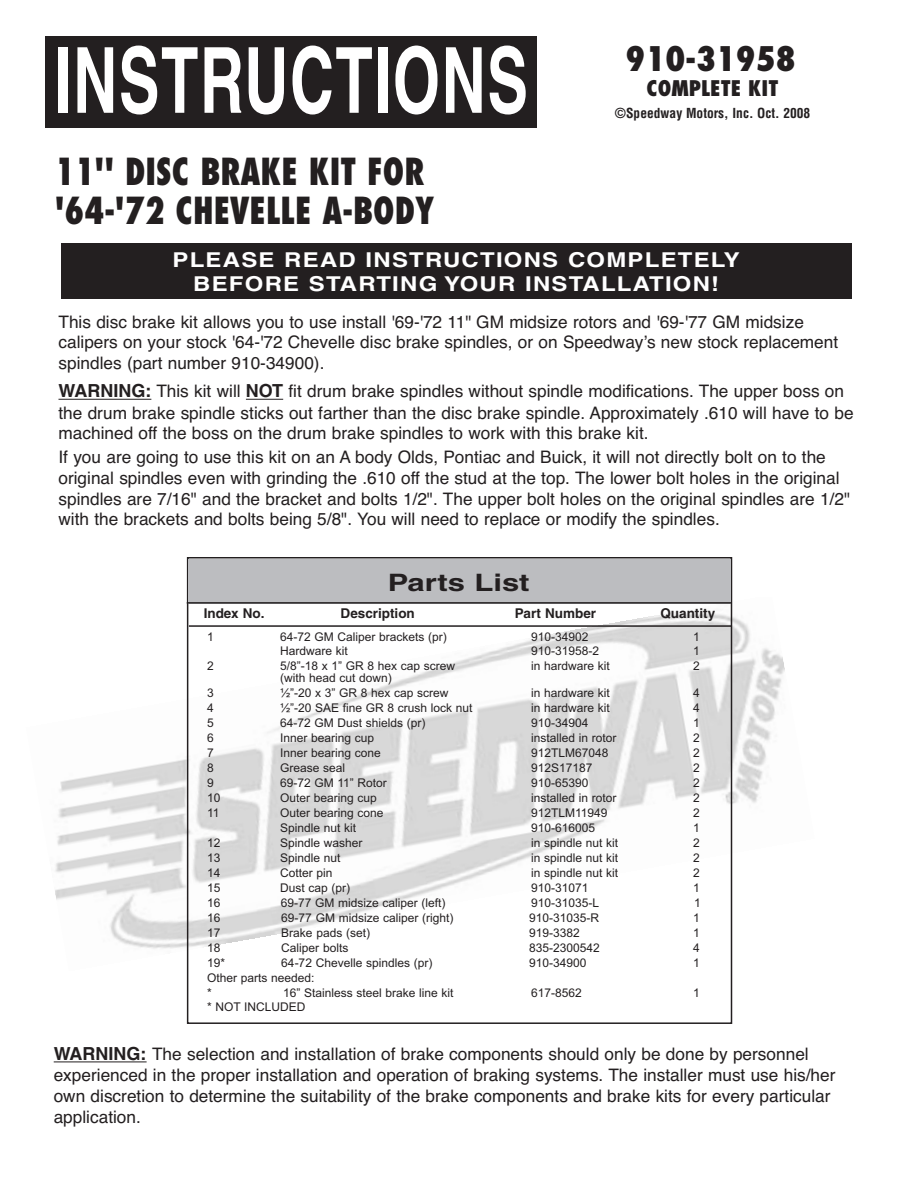
<style>
.page{position:relative;width:918px;height:1188px;background:#fff}
.page>*{position:absolute;margin:0;border:0;box-sizing:border-box;transform-origin:0 0}
.t1{font:700 91.2px "Helvetica";letter-spacing:.025em;color:#fff;scale:.67 1}
.t2{font:800 condensed 36.3px/39px "Futura";color:#231f20;scale:.91 1}
.t3{font:800 condensed 33px "Futura";color:#231f20}
.t4{font:700 24px "Helvetica";color:#231f20;scale:1.29 1}
.t5{font:800 condensed 21px "Futura";color:#231f20}
.t6{font:700 20.55px/24.3px "Helvetica";letter-spacing:.05em;color:#fff;text-align:center;scale:1.17 1}
.t7{font:17.25px/20.7px "Helvetica";color:#231f20}
.t8{font:700 13.5px "Helvetica";color:#231f20}
.t9{font:700 condensed 13.5px "Helvetica";color:#231f20}
.t10{font:12px/14.4px "Arial";color:#231f20}
.s1{font-weight:700;font-size:18px}
</style>
<div class="page">
<img style="left:55px;top:597px;width:730px;height:374px">
<div style="left:46px;top:37px;width:491px;height:91px;background:#231f20"></div>
<div style="left:61px;top:243px;width:791px;height:56px;background:#231f20"></div>
<div style="left:187px;top:557px;width:545px;height:467px;border:2px solid #231f20"></div>
<div style="left:188px;top:559px;width:542px;height:44px;background:#bcbdc0"></div>
<hr style="left:187px;top:602px;width:545px;height:2px;background:#231f20">
<hr style="left:189px;top:625px;width:543px;height:2px;background:#231f20">
<hr style="left:58px;top:399px;width:93px;height:1px;background:#231f20">
<hr style="left:246px;top:399px;width:37px;height:1px;background:#231f20">
<hr style="left:54px;top:1061px;width:93px;height:1px;background:#231f20">
<h1 class="t1" style="left:55px;top:47px;width:708px">INSTRUCTIONS</h1>
<h3 class="t3" style="left:626px;top:44px;width:172px">910-31958</h3>
<p class="t5" style="left:647px;top:79px;width:133px">COMPLETE KIT</p>
<p class="t9" style="left:615px;top:106px;width:197px">©Speedway Motors, Inc. Oct. 2008</p>
<h2 class="t2" style="left:55px;top:155px;width:419px">11'' DISC BRAKE KIT FOR '64-'72 CHEVELLE A-BODY</h2>
<p class="t6" style="left:173px;top:249px;width:486px">PLEASE READ INSTRUCTIONS COMPLETELY<br>BEFORE STARTING YOUR INSTALLATION!</p>
<p class="t7" style="left:58px;top:311px;width:781px">This disc brake kit allows you to use install '69-'72 11" GM midsize rotors and '69-'77 GM midsize calipers on your stock '64-'72 Chevelle disc brake spindles, or on Speedwayʼs new stock replacement spindles (part number 910-34900).</p>
<p class="t7" style="left:58px;top:381px;width:797px"><span class="s1">WARNING:</span> This kit will <span class="s1">NOT</span> fit drum brake spindles without spindle modifications. The upper boss on the drum brake spindle sticks out farther than the disc brake spindle. Approximately .610 will have to be machined off the boss on the drum brake spindles to work with this brake kit.</p>
<p class="t7" style="left:58px;top:447px;width:793px">If you are going to use this kit on an A body Olds, Pontiac and Buick, it will not directly bolt on to the original spindles even with grinding the .610 off the stud at the top. The lower bolt holes in the original spindles are 7/16" and the bracket and bolts 1/2". The upper bolt holes on the original spindles are 1/2" with the brackets and bolts being 5/8". You will need to replace or modify the spindles.</p>
<h3 class="t4" style="left:388px;top:574px;width:111px">Parts List</h3>
<p class="t8" style="left:204px;top:608px;width:62px">Index No.</p>
<p class="t8" style="left:341px;top:608px;width:76px">Description</p>
<p class="t8" style="left:515px;top:608px;width:83px">Part Number</p>
<p class="t8" style="left:660px;top:608px;width:56px">Quantity</p>
<p class="t10" style="left:207px;top:630px;width:8px">1</p>
<p class="t10" style="left:280px;top:630px;width:168px">64-72 GM Caliper brackets (pr)</p>
<p class="t10" style="left:531px;top:630px;width:59px">910-34902</p>
<p class="t10" style="left:693px;top:630px;width:8px">1</p>
<p class="t10" style="left:280px;top:643px;width:69px">Hardware kit</p>
<p class="t10" style="left:531px;top:643px;width:70px">910-31958-2</p>
<p class="t10" style="left:693px;top:643px;width:8px">1</p>
<p class="t10" style="left:207px;top:658px;width:8px">2</p>
<p class="t10" style="left:280px;top:658px;width:177px">5/8”-18 x 1” GR 8 hex cap screw</p>
<p class="t10" style="left:531px;top:658px;width:80px">in hardware kit</p>
<p class="t10" style="left:693px;top:658px;width:8px">2</p>
<p class="t10" style="left:280px;top:670px;width:113px">(with head cut down)</p>
<p class="t10" style="left:207px;top:685px;width:8px">3</p>
<p class="t10" style="left:280px;top:685px;width:170px">½”-20 x 3” GR 8 hex cap screw</p>
<p class="t10" style="left:531px;top:685px;width:80px">in hardware kit</p>
<p class="t10" style="left:693px;top:685px;width:8px">4</p>
<p class="t10" style="left:207px;top:700px;width:8px">4</p>
<p class="t10" style="left:280px;top:700px;width:194px">½”-20 SAE fine GR 8 crush lock nut</p>
<p class="t10" style="left:531px;top:700px;width:80px">in hardware kit</p>
<p class="t10" style="left:693px;top:700px;width:8px">4</p>
<p class="t10" style="left:207px;top:715px;width:8px">5</p>
<p class="t10" style="left:280px;top:715px;width:147px">64-72 GM Dust shields (pr)</p>
<p class="t10" style="left:531px;top:715px;width:59px">910-34904</p>
<p class="t10" style="left:693px;top:715px;width:8px">1</p>
<p class="t10" style="left:207px;top:730px;width:8px">6</p>
<p class="t10" style="left:280px;top:730px;width:96px">Inner bearing cup</p>
<p class="t10" style="left:531px;top:730px;width:87px">installed in rotor</p>
<p class="t10" style="left:693px;top:730px;width:8px">2</p>
<p class="t10" style="left:207px;top:745px;width:8px">7</p>
<p class="t10" style="left:280px;top:745px;width:102px">Inner bearing cone</p>
<p class="t10" style="left:531px;top:745px;width:79px">912TLM67048</p>
<p class="t10" style="left:693px;top:745px;width:8px">2</p>
<p class="t10" style="left:207px;top:760px;width:8px">8</p>
<p class="t10" style="left:280px;top:760px;width:67px">Grease seal</p>
<p class="t10" style="left:531px;top:760px;width:63px">912S17187</p>
<p class="t10" style="left:693px;top:760px;width:8px">2</p>
<p class="t10" style="left:207px;top:775px;width:8px">9</p>
<p class="t10" style="left:280px;top:775px;width:108px">69-72 GM 11” Rotor</p>
<p class="t10" style="left:531px;top:775px;width:59px">910-65390</p>
<p class="t10" style="left:693px;top:775px;width:8px">2</p>
<p class="t10" style="left:207px;top:790px;width:15px">10</p>
<p class="t10" style="left:280px;top:790px;width:98px">Outer bearing cup</p>
<p class="t10" style="left:531px;top:790px;width:87px">installed in rotor</p>
<p class="t10" style="left:693px;top:790px;width:8px">2</p>
<p class="t10" style="left:207px;top:805px;width:14px">11</p>
<p class="t10" style="left:280px;top:805px;width:105px">Outer bearing cone</p>
<p class="t10" style="left:531px;top:805px;width:78px">912TLM11949</p>
<p class="t10" style="left:693px;top:805px;width:8px">2</p>
<p class="t10" style="left:280px;top:820px;width:78px">Spindle nut kit</p>
<p class="t10" style="left:531px;top:820px;width:66px">910-616005</p>
<p class="t10" style="left:693px;top:820px;width:8px">1</p>
<p class="t10" style="left:207px;top:835px;width:15px">12</p>
<p class="t10" style="left:280px;top:835px;width:84px">Spindle washer</p>
<p class="t10" style="left:531px;top:835px;width:89px">in spindle nut kit</p>
<p class="t10" style="left:693px;top:835px;width:8px">2</p>
<p class="t10" style="left:207px;top:850px;width:15px">13</p>
<p class="t10" style="left:280px;top:850px;width:62px">Spindle nut</p>
<p class="t10" style="left:531px;top:850px;width:89px">in spindle nut kit</p>
<p class="t10" style="left:693px;top:850px;width:8px">2</p>
<p class="t10" style="left:207px;top:865px;width:15px">14</p>
<p class="t10" style="left:280px;top:865px;width:54px">Cotter pin</p>
<p class="t10" style="left:531px;top:865px;width:89px">in spindle nut kit</p>
<p class="t10" style="left:693px;top:865px;width:8px">2</p>
<p class="t10" style="left:207px;top:880px;width:15px">15</p>
<p class="t10" style="left:280px;top:880px;width:72px">Dust cap (pr)</p>
<p class="t10" style="left:531px;top:880px;width:59px">910-31071</p>
<p class="t10" style="left:693px;top:880px;width:8px">1</p>
<p class="t10" style="left:207px;top:895px;width:15px">16</p>
<p class="t10" style="left:281px;top:895px;width:166px">69-77 GM midsize caliper (left)</p>
<p class="t10" style="left:531px;top:895px;width:70px">910-31035-L</p>
<p class="t10" style="left:694px;top:895px;width:8px">1</p>
<p class="t10" style="left:207px;top:910px;width:15px">16</p>
<p class="t10" style="left:281px;top:910px;width:174px">69-77 GM midsize caliper (right)</p>
<p class="t10" style="left:529px;top:910px;width:72px">910-31035-R</p>
<p class="t10" style="left:693px;top:910px;width:8px">1</p>
<p class="t10" style="left:207px;top:925px;width:15px">17</p>
<p class="t10" style="left:281px;top:925px;width:90px">Brake pads (set)</p>
<p class="t10" style="left:529px;top:925px;width:52px">919-3382</p>
<p class="t10" style="left:693px;top:925px;width:8px">1</p>
<p class="t10" style="left:207px;top:940px;width:15px">18</p>
<p class="t10" style="left:281px;top:940px;width:69px">Caliper bolts</p>
<p class="t10" style="left:529px;top:940px;width:72px">835-2300542</p>
<p class="t10" style="left:693px;top:940px;width:8px">4</p>
<p class="t10" style="left:207px;top:955px;width:20px">19*</p>
<p class="t10" style="left:281px;top:955px;width:153px">64-72 Chevelle spindles (pr)</p>
<p class="t10" style="left:529px;top:955px;width:59px">910-34900</p>
<p class="t10" style="left:693px;top:955px;width:8px">1</p>
<p class="t10" style="left:207px;top:971px;width:109px">Other parts needed: *</p>
<p class="t10" style="left:283px;top:986px;width:172px">16” Stainless steel brake line kit</p>
<p class="t10" style="left:531px;top:986px;width:52px">617-8562</p>
<p class="t10" style="left:693px;top:986px;width:8px">1</p>
<p class="t10" style="left:207px;top:1000px;width:100px">* NOT INCLUDED</p>
<p class="t7" style="left:54px;top:1044px;width:783px"><span class="s1">WARNING:</span> The selection and installation of brake components should only be done by personnel experienced in the proper installation and operation of braking systems. The installer must use his/her own discretion to determine the suitability of the brake components and brake kits for every particular application.</p>
</div>
